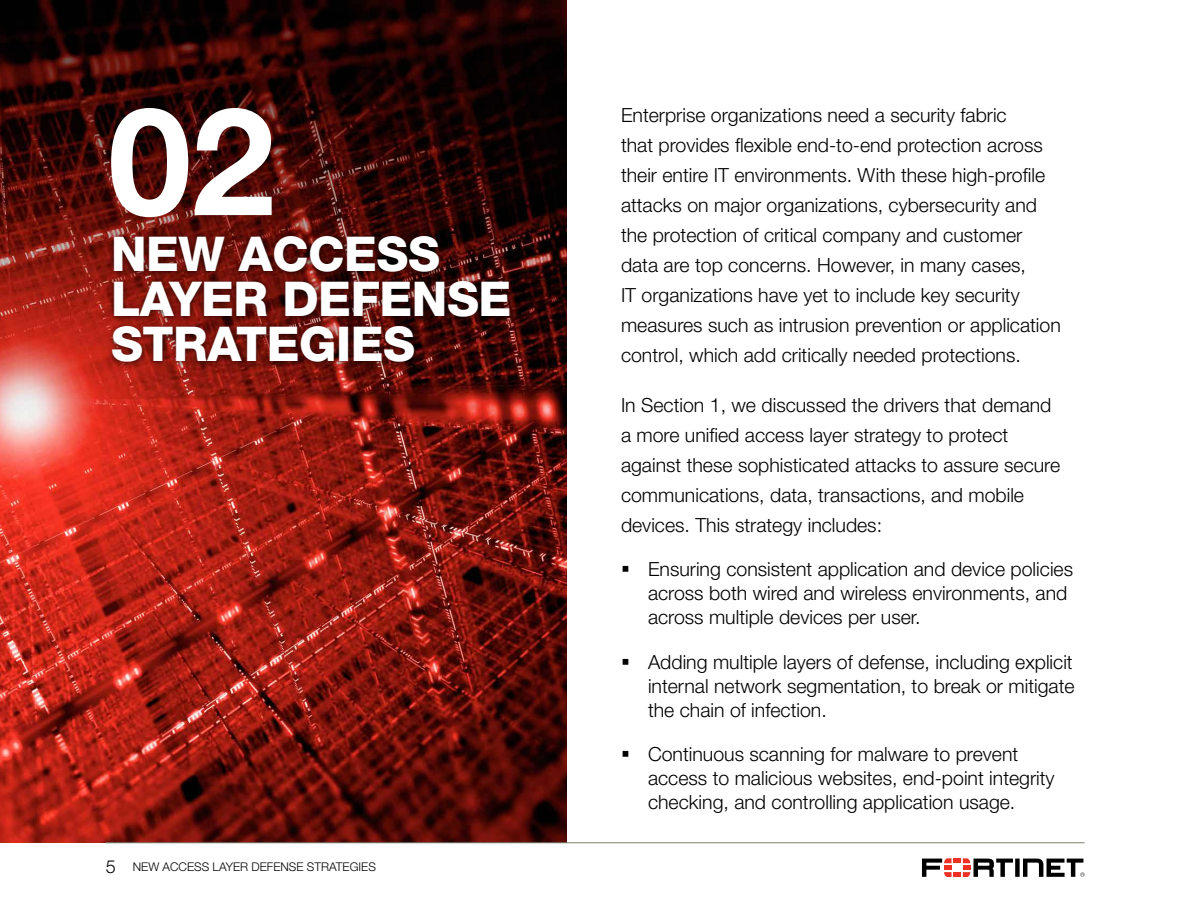
<style>
.page{position:relative;width:1188px;height:918px;background:#fff}
.page>*{position:absolute;margin:0;border:0;box-sizing:border-box;transform-origin:0 0}
.t1{font:700 150px "Helvetica Neue LT Pro";color:#fff}
.t2{font:800 48px/45px "Helvetica Neue LT Pro";letter-spacing:-.01em;color:#fff}
.t3{font:300 19.5px/30px "Helvetica Neue LT Pro";color:#000}
.t4{font:300 12px "Helvetica Neue LT Pro";color:#000}
.s1{font-size:18px}
</style>
<div class="page">
<img style="left:0;top:0;width:567px;height:842px">
<div style="left:105px;top:231px;width:412px;height:139px;background:#000;opacity:.62"></div>
<svg style="left:922px;top:858px;width:163px;height:19px"></svg>
<hr style="left:106px;top:842px;width:979px;height:1px;background:#7f7f73">
<h1 class="t1" style="left:108px;top:69px;width:168px">02</h1>
<h2 class="t2" style="left:111px;top:231px;width:402px">NEW ACCESS<br>LAYER DEFENSE<br>STRATEGIES</h2>
<p class="t4" style="left:106px;top:860px;width:272px"><span class="s1">5</span> NEW ACCESS LAYER DEFENSE STRATEGIES</p>
<p class="t3" style="left:621px;top:100px;width:441px">Enterprise organizations need a security fabric<br>that provides flexible end-to-end protection across their entire IT environments. With these high-profile attacks on major organizations, cybersecurity and the protection of critical company and customer data are top concerns. However, in many cases,<br>IT organizations have yet to include key security measures such as intrusion prevention or application control, which add critically needed protections.</p>
<p class="t3" style="left:621px;top:390px;width:441px">In Section 1, we discussed the drivers that demand a more unified access layer strategy to protect against these sophisticated attacks to assure secure communications, data, transactions, and mobile devices. This strategy includes:</p>
<p class="t3" style="left:648px;top:557px;width:427px;line-height:24px;text-indent:-27px">▪ Ensuring consistent application and device policies across both wired and wireless environments, and across multiple devices per user.</p>
<p class="t3" style="left:648px;top:649px;width:428px;line-height:24px;text-align:justify;text-indent:-27px">▪ Adding multiple layers of defense, including explicit internal network segmentation, to break or mitigate the chain of infection.</p>
<p class="t3" style="left:648px;top:741px;width:408px;line-height:24px;text-indent:-27px">▪ Continuous scanning for malware to prevent access to malicious websites, end-point integrity checking, and controlling application usage.</p>
</div>
